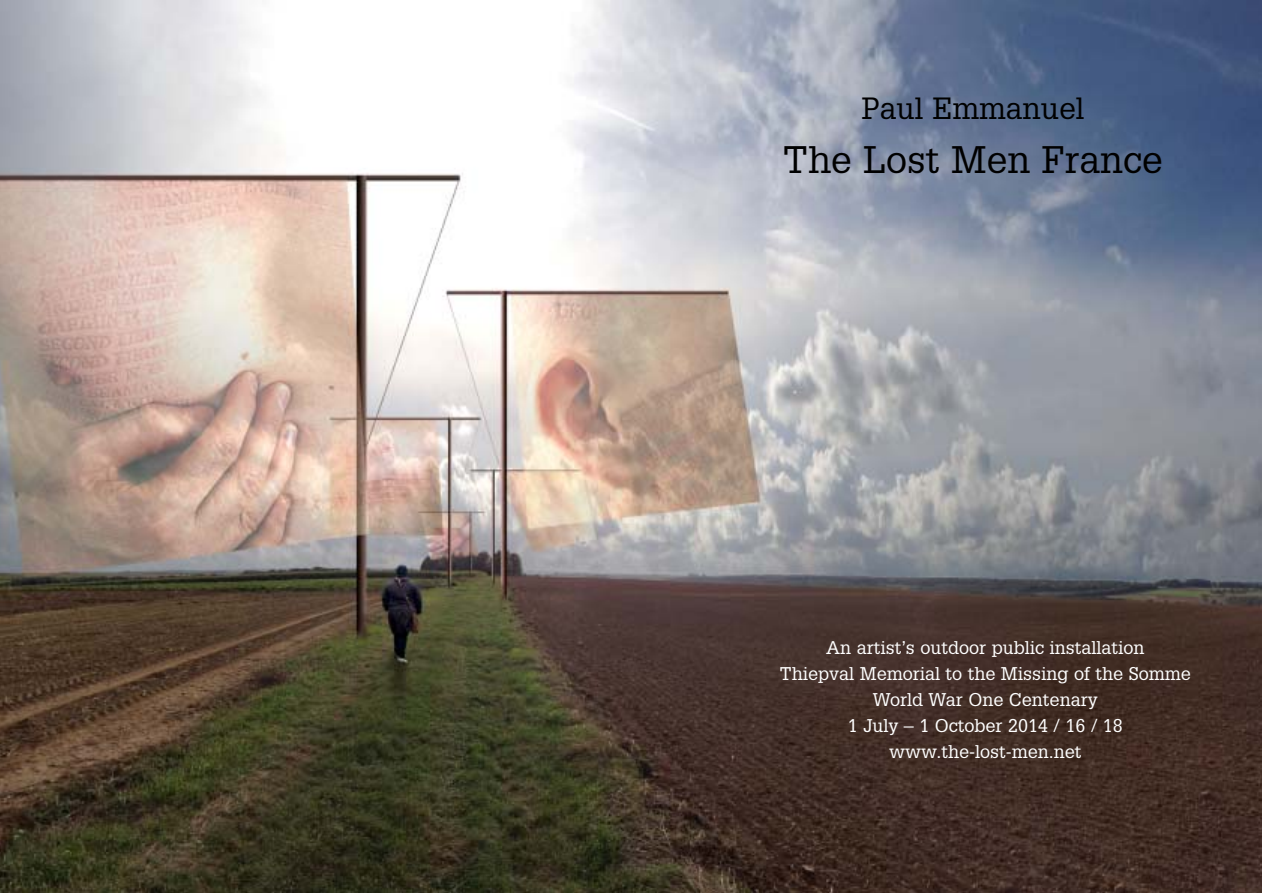
<style>
.page{position:relative;width:1262px;height:893px;background:#fff}
.page>*{position:absolute;margin:0;border:0;box-sizing:border-box;transform-origin:0 0}
.t1{font:37.5px "Glypha";color:#000}
.t2{font:30px "Glypha";color:#000}
.t3{font:18px/25.8px "Glypha";color:#fff;text-align:center}
</style>
<div class="page">
<img style="left:0;top:0;width:1261px;height:892px">
<h2 class="t2" style="left:861px;top:97px;width:224px">Paul Emmanuel</h2>
<h1 class="t1" style="left:783px;top:146px;width:381px">The Lost Men France</h1>
<p class="t3" style="left:780px;top:636px;width:412px">An artist’s outdoor public installation<br>Thiepval Memorial to the Missing of the Somme<br>World War One Centenary<br>1 July – 1 October 2014 / 16 / 18 www.the-lost-men.net</p>
</div>
